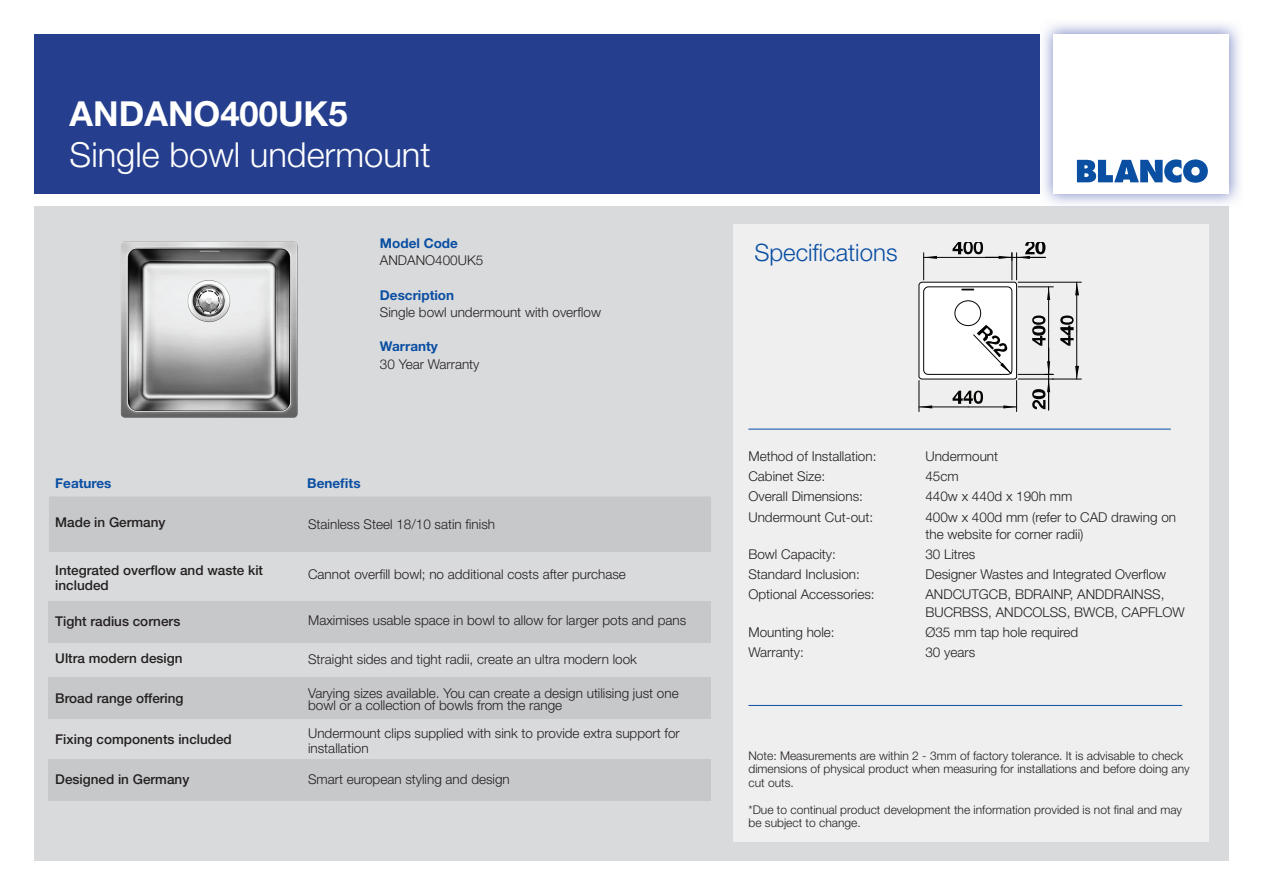
<style>
.page{position:relative;width:1263px;height:893px;background:#fff}
.page>*{position:absolute;margin:0;border:0;box-sizing:border-box;transform-origin:0 0}
.t1{font:300 34.5px "Helvetica Neue LT Std";color:#fff}
.t2{font:700 34.5px "Helvetica Neue LT Std";color:#fff}
.t3{font:300 24px "Helvetica Neue LT Std";color:#0a4fa2}
.t4{font:300 13.5px/17.2px "Helvetica Neue LT Std";color:#231f20}
.t5{font:500 13.5px/15px "Helvetica Neue LT Std";color:#231f20}
.t6{font:700 13.5px "Helvetica Neue LT Std";color:#0a4fa2}
.t7{font:300 12px/13.5px "Helvetica Neue LT Std";color:#231f20}
</style>
<div class="page">
<div style="left:34px;top:34px;width:1006px;height:160px;background:#253f8e"></div>
<div style="left:34px;top:206px;width:1195px;height:654px;background:#d9dadc"></div>
<svg style="left:1077px;top:159px;width:131px;height:24px"></svg>
<div style="left:733px;top:224px;width:476px;height:618px;background:#efeff0"></div>
<hr style="left:748px;top:429px;width:423px;height:1px;background:#0a4fa2">
<div style="left:49px;top:497px;width:662px;height:55px;background:#c7c8ca"></div>
<div style="left:51px;top:497px;width:14px;height:13px;background:#c7c8ca"></div>
<div style="left:49px;top:677px;width:662px;height:42px;background:#c7c8ca"></div>
<div style="left:49px;top:759px;width:662px;height:42px;background:#c7c8ca"></div>
<div style="left:49px;top:601px;width:662px;height:41px;background:#c7c8ca"></div>
<hr style="left:748px;top:705px;width:434px;height:1px;background:#0a4fa2">
<img style="left:121px;top:242px;width:177px;height:176px">
<hr style="left:1048px;top:377px;width:1px;height:33px;background:#040503">
<hr style="left:918px;top:381px;width:1px;height:31px;background:#040503">
<hr style="left:1016px;top:381px;width:1px;height:31px;background:#040503">
<svg style="left:918px;top:243px;width:163px;height:166px"></svg>
<h1 class="t2" style="left:70px;top:92px;width:280px">ANDANO400UK5</h1>
<h1 class="t1" style="left:70px;top:134px;width:363px">Single bowl undermount</h1>
<p class="t6" style="left:380px;top:235px;width:79px">Model Code</p>
<p class="t4" style="left:380px;top:251px;width:105px">ANDANO400UK5</p>
<p class="t6" style="left:380px;top:286px;width:76px">Description</p>
<p class="t4" style="left:380px;top:303px;width:223px">Single bowl undermount with overflow</p>
<p class="t6" style="left:380px;top:338px;width:60px">Warranty</p>
<p class="t4" style="left:380px;top:355px;width:101px">30 Year Warranty</p>
<p class="t6" style="left:55px;top:475px;width:58px">Features</p>
<p class="t6" style="left:307px;top:475px;width:55px">Benefits</p>
<p class="t5" style="left:55px;top:515px;width:112px">Made in Germany</p>
<p class="t5" style="left:55px;top:562px;width:209px">Integrated overflow and waste kit included</p>
<p class="t5" style="left:55px;top:613px;width:127px">Tight radius corners</p>
<p class="t4" style="left:308px;top:515px;width:189px">Stainless Steel 18/10 satin finish</p>
<p class="t4" style="left:308px;top:565px;width:319px">Cannot overfill bowl; no additional costs after purchase</p>
<p class="t4" style="left:308px;top:611px;width:380px">Maximises usable space in bowl to allow for larger pots and pans</p>
<p class="t5" style="left:55px;top:650px;width:129px">Ultra modern design</p>
<p class="t4" style="left:308px;top:650px;width:330px">Straight sides and tight radii, create an ultra modern look</p>
<p class="t5" style="left:55px;top:690px;width:130px">Broad range offering</p>
<p class="t4" style="left:308px;top:686px;width:372px;line-height:12px">Varying sizes available. You can create a design utilising just one bowl or a collection of bowls from the range</p>
<p class="t5" style="left:55px;top:732px;width:178px">Fixing components included</p>
<p class="t4" style="left:308px;top:725px;width:373px;line-height:15px">Undermount clips supplied with sink to provide extra support for installation</p>
<p class="t5" style="left:55px;top:771px;width:136px">Designed in Germany</p>
<p class="t4" style="left:308px;top:770px;width:203px">Smart european styling and design</p>
<h2 class="t3" style="left:754px;top:237px;width:145px">Specifications</h2>
<p class="t4" style="left:748px;top:447px;width:130px">Method of Installation:</p>
<p class="t4" style="left:925px;top:447px;width:74px">Undermount</p>
<p class="t4" style="left:748px;top:467px;width:78px">Cabinet Size:</p>
<p class="t4" style="left:925px;top:467px;width:35px">45cm</p>
<p class="t4" style="left:748px;top:488px;width:116px">Overall Dimensions:</p>
<p class="t4" style="left:925px;top:488px;width:148px">440w x 440d x 190h mm</p>
<p class="t4" style="left:748px;top:508px;width:126px">Undermount Cut-out:</p>
<p class="t4" style="left:925px;top:508px;width:252px">400w x 400d mm (refer to CAD drawing on the website for corner radii)</p>
<p class="t4" style="left:748px;top:545px;width:89px">Bowl Capacity:</p>
<p class="t4" style="left:925px;top:545px;width:52px">30 Litres</p>
<p class="t4" style="left:748px;top:566px;width:113px">Standard Inclusion:</p>
<p class="t4" style="left:925px;top:566px;width:242px">Designer Wastes and Integrated Overflow</p>
<p class="t4" style="left:748px;top:586px;width:128px">Optional Accessories:</p>
<p class="t4" style="left:925px;top:586px;width:261px">ANDCUTGCB, BDRAINP, ANDDRAINSS,<br>BUCRBSS, ANDCOLSS, BWCB, CAPFLOW</p>
<p class="t4" style="left:748px;top:623px;width:88px">Mounting hole:</p>
<p class="t4" style="left:925px;top:623px;width:154px">Ø35 mm tap hole required</p>
<p class="t4" style="left:748px;top:643px;width:57px">Warranty:</p>
<p class="t4" style="left:925px;top:643px;width:51px">30 years</p>
<p class="t7" style="left:748px;top:749px;width:443px">Note: Measurements are within 2 - 3mm of factory tolerance. It is advisable to check dimensions of physical product when measuring for installations and before doing any cut outs.</p>
<p class="t7" style="left:748px;top:803px;width:435px">*Due to continual product development the information provided is not final and may be subject to change.</p>
</div>
